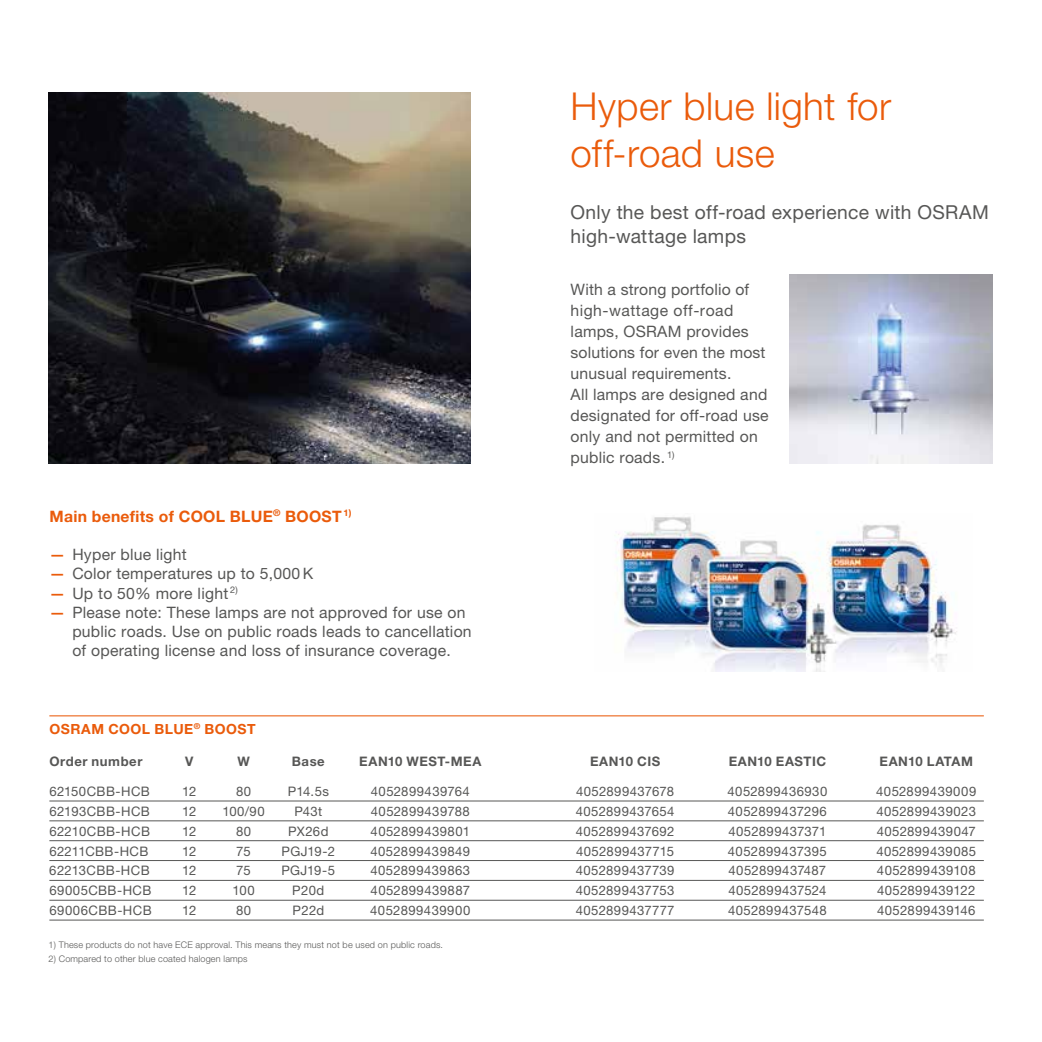
<style>
.page{position:relative;width:1042px;height:1042px;background:#fff}
.page>*{position:absolute;margin:0;border:0;box-sizing:border-box;transform-origin:0 0}
.t1{font:300 38.5px/46.6px "Helvetica Neue LT Pro";letter-spacing:.01em;color:#ea5b0b}
.t2{font:19.25px/24.5px "Helvetica Neue LT Pro";letter-spacing:.015em;color:#575756}
.t3{font:15.75px/21px "Helvetica Neue LT Pro";letter-spacing:.015em;color:#575756}
.t4{font:700 15.75px "Helvetica Neue LT Pro";letter-spacing:.015em;color:#ea5b0b}
.t5{font:700 14px "Helvetica Neue LT Std";letter-spacing:.035em;color:#ea5b0b}
.t6{font:13.12px "Helvetica Neue LT Std";letter-spacing:.03em;color:#575756}
.t7{font:700 13.12px "Helvetica Neue LT Std";letter-spacing:.04em;color:#575756}
.t8{font:300 9.1px "Helvetica Neue LT Std";letter-spacing:.015em;color:#575756}
.s1{font-weight:500;color:#ea5b0b}
</style>
<div class="page">
<img style="left:789px;top:275px;width:203px;height:189px">
<img style="left:616px;top:517px;width:341px;height:154px">
<img style="left:49px;top:93px;width:422px;height:371px">
<hr style="left:49px;top:801px;width:935px;height:1px;background:#575756">
<hr style="left:49px;top:820px;width:935px;height:1px;background:#575756">
<hr style="left:49px;top:840px;width:935px;height:1px;background:#575756">
<hr style="left:49px;top:860px;width:935px;height:1px;background:#575756">
<hr style="left:49px;top:880px;width:935px;height:1px;background:#575756">
<hr style="left:49px;top:900px;width:935px;height:1px;background:#575756">
<hr style="left:49px;top:920px;width:935px;height:1px;background:#575756">
<hr style="left:49px;top:715px;width:935px;height:1px;background:#ea5b0b">
<h1 class="t1" style="left:570px;top:82px;width:322px">Hyper blue light for off-road use</h1>
<h2 class="t2" style="left:570px;top:199px;width:420px">Only the best off-road experience with OSRAM high-wattage lamps</h2>
<p class="t4" style="left:50px;top:506px;width:303px">Main benefits of COOL BLUE<sup>®</sup> BOOST <sup>1)</sup></p>
<p class="t3" style="left:50px;top:544px;width:139px"><span class="s1">—</span> Hyper blue light</p>
<p class="t3" style="left:50px;top:563px;width:265px"><span class="s1">—</span> Color temperatures up to 5,000 K</p>
<p class="t3" style="left:50px;top:582px;width:190px"><span class="s1">—</span> Up to 50% more light <sup>2)</sup></p>
<p class="t3" style="left:72px;top:602px;width:401px;line-height:19.2px;text-indent:-23px"><span class="s1">—</span> Please note: These lamps are not approved for use on public roads. Use on public roads leads to cancellation of operating license and loss of insurance coverage.</p>
<p class="t5" style="left:49px;top:720px;width:208px">OSRAM COOL BLUE<sup>®</sup> BOOST</p>
<p class="t3" style="left:570px;top:278px;width:200px">With a strong portfolio of high-wattage off-road lamps, OSRAM provides solutions for even the most unusual requirements.<br>All lamps are designed and designated for off-road use only and not permitted on public roads. <sup>1)</sup></p>
<p class="t7" style="left:49px;top:753px;width:95px">Order number</p>
<p class="t7" style="left:185px;top:753px;width:10px">V</p>
<p class="t7" style="left:237px;top:753px;width:14px">W</p>
<p class="t7" style="left:292px;top:753px;width:34px">Base</p>
<p class="t7" style="left:359px;top:753px;width:124px">EAN10 WEST-MEA</p>
<p class="t7" style="left:590px;top:753px;width:72px">EAN10 CIS</p>
<p class="t7" style="left:729px;top:753px;width:99px">EAN10 EASTIC</p>
<p class="t7" style="left:879px;top:753px;width:95px">EAN10 LATAM</p>
<p class="t6" style="left:49px;top:783px;width:102px">62150CBB-HCB</p>
<p class="t6" style="left:182px;top:783px;width:16px">12</p>
<p class="t6" style="left:236px;top:783px;width:17px">80</p>
<p class="t6" style="left:288px;top:783px;width:43px">P14.5s</p>
<p class="t6" style="left:371px;top:783px;width:100px">4052899439764</p>
<p class="t6" style="left:576px;top:783px;width:100px">4052899437678</p>
<p class="t6" style="left:727px;top:783px;width:101px">4052899436930</p>
<p class="t6" style="left:876px;top:783px;width:102px">4052899439009</p>
<p class="t6" style="left:49px;top:803px;width:102px">62193CBB-HCB</p>
<p class="t6" style="left:182px;top:803px;width:16px">12</p>
<p class="t6" style="left:222px;top:803px;width:44px">100/90</p>
<p class="t6" style="left:294px;top:803px;width:29px">P43t</p>
<p class="t6" style="left:371px;top:803px;width:100px">4052899439788</p>
<p class="t6" style="left:576px;top:803px;width:100px">4052899437654</p>
<p class="t6" style="left:728px;top:803px;width:100px">4052899437296</p>
<p class="t6" style="left:876px;top:803px;width:101px">4052899439023</p>
<p class="t6" style="left:49px;top:823px;width:102px">62210CBB-HCB</p>
<p class="t6" style="left:182px;top:823px;width:16px">12</p>
<p class="t6" style="left:236px;top:823px;width:17px">80</p>
<p class="t6" style="left:288px;top:823px;width:42px">PX26d</p>
<p class="t6" style="left:371px;top:823px;width:101px">4052899439801</p>
<p class="t6" style="left:576px;top:823px;width:100px">4052899437692</p>
<p class="t6" style="left:728px;top:823px;width:100px">4052899437371</p>
<p class="t6" style="left:877px;top:823px;width:101px">4052899439047</p>
<p class="t6" style="left:49px;top:843px;width:101px">62211CBB-HCB</p>
<p class="t6" style="left:182px;top:843px;width:16px">12</p>
<p class="t6" style="left:236px;top:843px;width:16px">75</p>
<p class="t6" style="left:282px;top:843px;width:55px">PGJ19-2</p>
<p class="t6" style="left:370px;top:843px;width:101px">4052899439849</p>
<p class="t6" style="left:576px;top:843px;width:99px">4052899437715</p>
<p class="t6" style="left:728px;top:843px;width:100px">4052899437395</p>
<p class="t6" style="left:876px;top:843px;width:101px">4052899439085</p>
<p class="t6" style="left:49px;top:863px;width:102px">62213CBB-HCB</p>
<p class="t6" style="left:182px;top:863px;width:16px">12</p>
<p class="t6" style="left:236px;top:863px;width:16px">75</p>
<p class="t6" style="left:281px;top:863px;width:55px">PGJ19-5</p>
<p class="t6" style="left:370px;top:863px;width:101px">4052899439863</p>
<p class="t6" style="left:576px;top:863px;width:100px">4052899437739</p>
<p class="t6" style="left:728px;top:863px;width:99px">4052899437487</p>
<p class="t6" style="left:877px;top:863px;width:100px">4052899439108</p>
<p class="t6" style="left:49px;top:883px;width:104px">69005CBB-HCB</p>
<p class="t6" style="left:182px;top:883px;width:16px">12</p>
<p class="t6" style="left:232px;top:883px;width:24px">100</p>
<p class="t6" style="left:292px;top:883px;width:34px">P20d</p>
<p class="t6" style="left:371px;top:883px;width:101px">4052899439887</p>
<p class="t6" style="left:576px;top:883px;width:100px">4052899437753</p>
<p class="t6" style="left:728px;top:883px;width:99px">4052899437524</p>
<p class="t6" style="left:877px;top:883px;width:100px">4052899439122</p>
<p class="t6" style="left:49px;top:902px;width:104px">69006CBB-HCB</p>
<p class="t6" style="left:182px;top:902px;width:16px">12</p>
<p class="t6" style="left:236px;top:902px;width:17px">80</p>
<p class="t6" style="left:292px;top:902px;width:33px">P22d</p>
<p class="t6" style="left:370px;top:902px;width:102px">4052899439900</p>
<p class="t6" style="left:576px;top:902px;width:100px">4052899437777</p>
<p class="t6" style="left:728px;top:902px;width:100px">4052899437548</p>
<p class="t6" style="left:877px;top:902px;width:100px">4052899439146</p>
<p class="t8" style="left:49px;top:939px;width:396px">1) These products do not have ECE approval. This means they must not be used on public roads.</p>
<p class="t8" style="left:49px;top:953px;width:200px">2) Compared to other blue coated halogen lamps</p>
</div>
